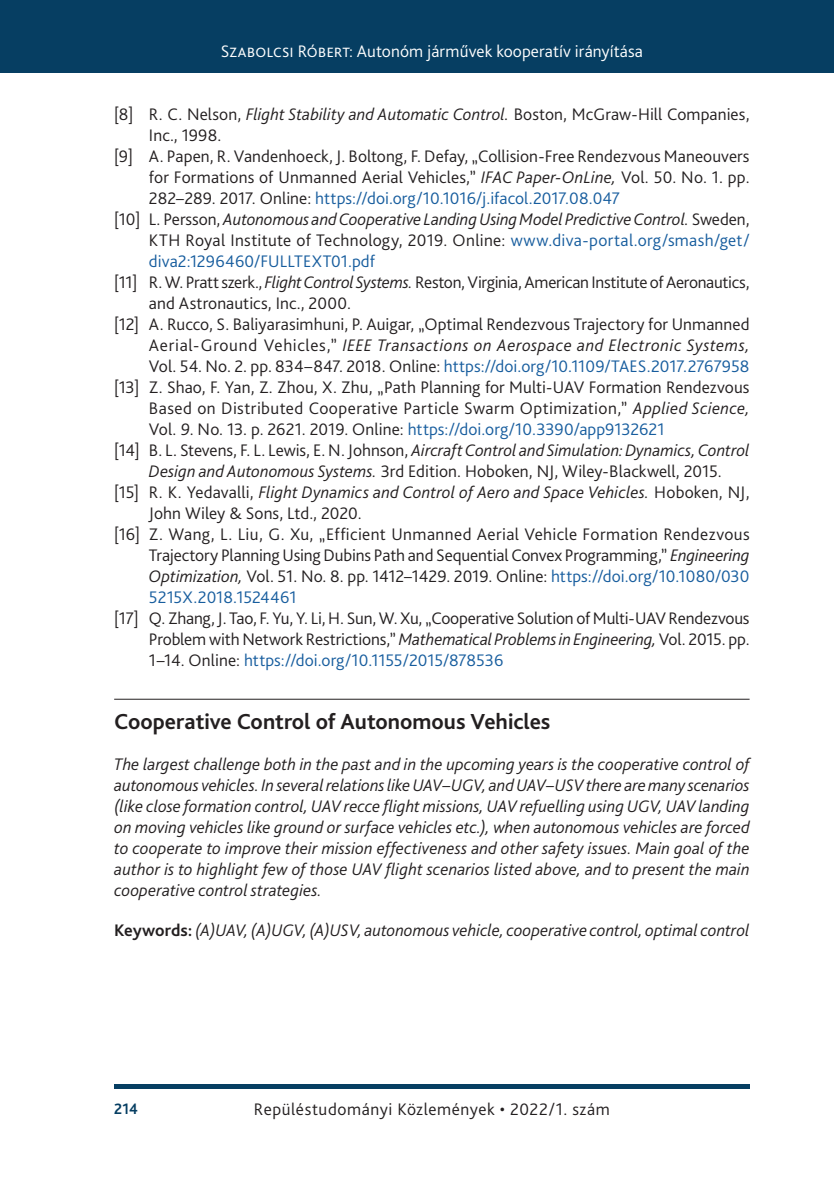
<style>
.page{position:relative;width:834px;height:1181px;background:#fff}
.page>*{position:absolute;margin:0;border:0;box-sizing:border-box;transform-origin:0 0}
._3_3_Abctract_angol{font:700 22.75px "Bliss Pro";color:#231f20}
._6__Bibliography_num{font:300 17.5px/21px "Bliss Pro";letter-spacing:.005em;color:#231f20;text-align:justify}
._3_4_Abstract_angol{font:italic 300 17.5px/21px "Bliss Pro";letter-spacing:.005em;color:#231f20;text-align:justify}
._6__Bibliography_num-2{font:300 17.5px/21px "Bliss Pro";letter-spacing:-.015em;color:#231f20}
.t1{font:300 17.5px "Bliss Pro";letter-spacing:.005em;color:#fff}
._6__Bibliography_num-3{font:300 17.5px "Bliss Pro";letter-spacing:.03em;color:#231f20}
.t2{font:700 15.75px "Bliss Pro";color:#063e62;scale:.95 1}
.s1{font-style:italic}
.s2{color:#175d9e}
.s3{font-weight:700;font-style:normal}
</style>
<div class="page">
<div style="left:0;top:0;width:833px;height:73px;background:#063e62"></div>
<hr style="left:833px;top:0;width:1px;height:73px;background:#063e62">
<div style="left:114px;top:1084px;width:635px;height:5px;background:#063e62"></div>
<hr style="left:114px;top:699px;width:635px;height:1px;background:#231f20">
<p class="t1" style="left:221px;top:41px;width:423px">Szabolcsi Róbert: Autonóm járművek kooperatív irányítása</p>
<p class="_6__Bibliography_num" style="left:149px;top:103px;width:602px;text-indent:-35px">[8] R. C. Nelson, <span class="s1">Flight Stability and Automatic Control.</span> Boston, McGraw-Hill Companies,<br>Inc., 1998.</p>
<p class="_6__Bibliography_num" style="left:149px;top:145px;width:602px;text-indent:-35px">[9] A. Papen, R. Vandenhoeck, J. Boltong, F. Defay, „Collision-Free Rendezvous Maneouvers for Formations of Unmanned Aerial Vehicles,” <span class="s1">IFAC Paper-OnLine,</span> Vol. 50. No. 1. pp.<br>282–289. 2017. Online: <span class="s2">https://doi.org/10.1016/j.ifacol.2017.08.047</span></p>
<p class="_6__Bibliography_num" style="left:149px;top:208px;width:602px;text-indent:-35px">[10] L. Persson, <span class="s1">Autonomous and Cooperative Landing Using Model Predictive Control.</span> Sweden, KTH Royal Institute of Technology, 2019. Online: <span class="s2">www.diva-portal.org/smash/get/ diva2:1296460/FULLTEXT01.pdf</span></p>
<p class="_6__Bibliography_num-2" style="left:149px;top:271px;width:602px;text-indent:-35px">[11] R. W. Pratt szerk., <span class="s1">Flight Control Systems.</span> Reston, Virginia, American Institute of Aeronautics, and Astronautics, Inc., 2000.</p>
<p class="_6__Bibliography_num" style="left:149px;top:313px;width:602px;text-indent:-35px">[12] A. Rucco, S. Baliyarasimhuni, P. Auigar, „Optimal Rendezvous Trajectory for Unmanned Aerial-Ground Vehicles,” <span class="s1">IEEE Transactions on Aerospace and Electronic Systems, </span>Vol. 54. No. 2. pp. 834–847. 2018. Online: <span class="s2">https://doi.org/10.1109/TAES.2017.2767958</span></p>
<p class="_6__Bibliography_num" style="left:149px;top:376px;width:602px;text-indent:-35px">[13] Z. Shao, F. Yan, Z. Zhou, X. Zhu, „Path Planning for Multi-UAV Formation Rendezvous Based on Distributed Cooperative Particle Swarm Optimization,” <span class="s1">Applied Science, </span>Vol. <span class="s1">9</span>. No. 13. p. 2621. 2019. Online: <span class="s2">https://doi.org/10.3390/app9132621</span></p>
<p class="_6__Bibliography_num" style="left:114px;top:439px;width:636px;text-align:center">[14] B. L. Stevens, F. L. Lewis, E. N. Johnson, <span class="s1">Aircraft Control and Simulation: Dynamics, Control<br>Design and Autonomous Systems.</span> 3rd Edition. Hoboken, NJ, Wiley-Blackwell, 2015.</p>
<p class="_6__Bibliography_num" style="left:149px;top:481px;width:602px;text-indent:-35px">[15] R. K. Yedavalli, <span class="s1">Flight Dynamics and Control of Aero and Space Vehicles.</span> Hoboken, NJ,<br>John Wiley &amp; Sons, Ltd., 2020.</p>
<p class="_6__Bibliography_num" style="left:149px;top:523px;width:602px;text-indent:-35px">[16] Z. Wang, L. Liu, G. Xu, „Efficient Unmanned Aerial Vehicle Formation Rendezvous Trajectory Planning Using Dubins Path and Sequential Convex Programming,” <span class="s1">Engineering Optimization,</span> Vol. 51. No. 8. pp. 1412–1429. 2019. Online: <span class="s2">https://doi.org/10.1080/030<br>5215X.2018.1524461</span></p>
<p class="_6__Bibliography_num" style="left:149px;top:607px;width:602px;text-indent:-35px">[17] Q. Zhang, J. Tao, F. Yu, Y. Li, H. Sun, W. Xu, „Cooperative Solution of Multi-UAV Rendezvous Problem with Network Restrictions,” <span class="s1">Mathematical Problems in Engineering,</span> Vol. 2015. pp.<br>1–14. Online: <span class="s2">https://doi.org/10.1155/2015/878536</span></p>
<p class="_3_3_Abctract_angol" style="left:114px;top:708px;width:438px">Cooperative Control of Autonomous Vehicles</p>
<p class="_3_4_Abstract_angol" style="left:114px;top:753px;width:637px">The largest challenge both in the past and in the upcoming years is the cooperative control of autonomous vehicles. In several relations like UAV–UGV, and UAV–USV there are many scenarios (like close formation control, UAV recce flight missions, UAV refuelling using UGV, UAV landing on moving vehicles like ground or surface vehicles etc.), when autonomous vehicles are forced to cooperate to improve their mission effectiveness and other safety issues. Main goal of the author is to highlight few of those UAV flight scenarios listed above, and to present the main cooperative control strategies.</p>
<p class="_3_4_Abstract_angol" style="left:114px;top:919px;width:636px"><span class="s3">Keywords:</span> (A)UAV, (A)UGV, (A)USV, autonomous vehicle, cooperative control, optimal control</p>
<p class="t2" style="left:114px;top:1099px;width:26px">214</p>
<p class="_6__Bibliography_num-3" style="left:254px;top:1098px;width:357px">Repüléstudományi Közlemények • 2022/1. szám</p>
</div>
